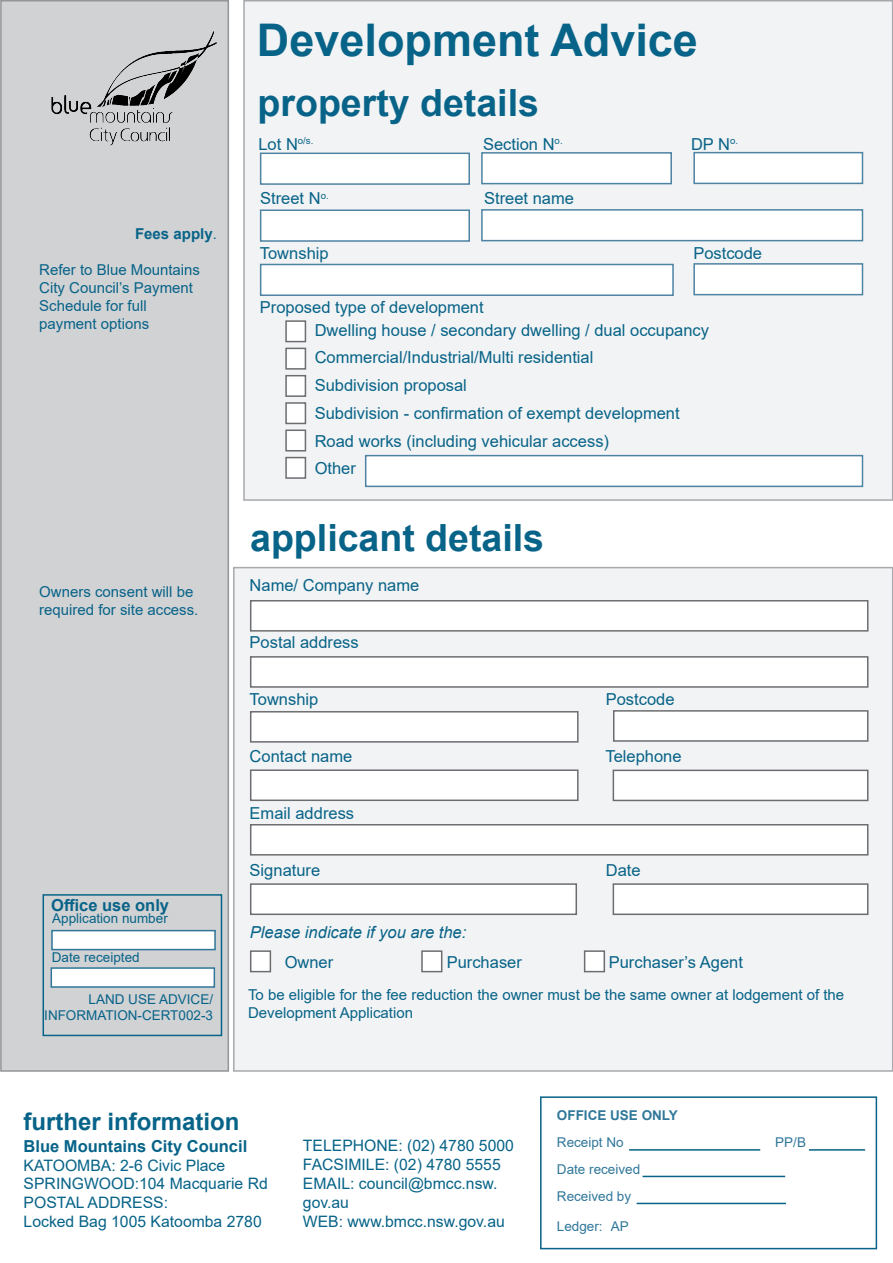
<style>
.page{position:relative;width:893px;height:1263px;background:#fff}
.page>*{position:absolute;margin:0;border:0;box-sizing:border-box;transform-origin:0 0}
.Headline{font:700 45px "Arial";color:#076388}
.HEADLINE{font:700 37.5px "Arial";color:#076388}
.Body_text{font:700 24px "Arial";color:#076388}
.BODY_TEXT{font:16.5px "Arial";color:#076388}
.FORM_-_APPLICATION_T{font:16.5px "Arial";color:#076388}
.form{font:16.5px "Arial";color:#076388}
.FORM_-_APPLICATION_T-2{font:italic 16.5px "Arial";color:#076388}
.Body_text-2{font:700 16.5px "Arial";color:#076388}
.Headline-2{font:16.5px "Arial";color:#076388}
.SUBHEAD{font:700 16.5px "Arial";color:#076388}
.Body_text-3{font:15.75px/18.9px "Arial";color:#076388}
.NOTES{font:15px/18px "Arial";color:#076388}
.BODY_TEXT-2{font:15px/18px "Arial";color:#076388}
.NOTES-2{font:700 15px "Arial";color:#076388}
.t1{font:13.5px/16.2px "Arial";color:#076388;text-align:right}
.APPLICATION_TYPES{font:13.5px "Arial";color:#307799}
.APPLICATION_TYPES-2{font:700 13.5px/27px "Arial";color:#307799}
.s1{font-weight:400}
</style>
<div class="page">
<div style="left:1px;top:1px;width:227px;height:1070px;background:#d1d2d4"></div>
<div style="left:0;top:0;width:229px;height:1072px;border:2px solid #939598"></div>
<div style="left:244px;top:1px;width:649px;height:499px;background:#f2f3f4"></div>
<div style="left:243px;top:0;width:650px;height:501px;border:2px solid #a8a9ad"></div>
<div style="left:693px;top:152px;width:170px;height:32px;background:#fff;border:2px solid #4d83a3"></div>
<div style="left:481px;top:209px;width:382px;height:32px;background:#fff;border:2px solid #4d83a3"></div>
<div style="left:260px;top:264px;width:414px;height:32px;background:#fff;border:2px solid #4d83a3"></div>
<div style="left:260px;top:153px;width:210px;height:32px;background:#fff;border:2px solid #4d83a3"></div>
<div style="left:481px;top:152px;width:191px;height:32px;background:#fff;border:2px solid #4d83a3"></div>
<div style="left:693px;top:263px;width:170px;height:32px;background:#fff;border:2px solid #4d83a3"></div>
<div style="left:260px;top:209px;width:210px;height:33px;background:#fff;border:2px solid #4d83a3"></div>
<div style="left:540px;top:1096px;width:337px;height:153px;border:2px solid #076388"></div>
<hr style="left:629px;top:1149px;width:131px;height:2px;background:#076388">
<hr style="left:809px;top:1149px;width:56px;height:2px;background:#076388">
<hr style="left:643px;top:1176px;width:142px;height:1px;background:#076388">
<hr style="left:637px;top:1203px;width:149px;height:1px;background:#076388">
<img style="left:97px;top:31px;width:120px;height:76px">
<div style="left:51px;top:930px;width:165px;height:20px;background:#fff;border:2px solid #307799"></div>
<div style="left:43px;top:894px;width:179px;height:142px;border:2px solid #076388"></div>
<div style="left:51px;top:967px;width:164px;height:21px;background:#fff;border:2px solid #307799"></div>
<div style="left:285px;top:320px;width:21px;height:22px;background:#fff;border:2px solid #6c6d70"></div>
<div style="left:285px;top:348px;width:21px;height:22px;background:#fff;border:2px solid #6c6d70"></div>
<div style="left:285px;top:375px;width:21px;height:22px;background:#fff;border:2px solid #6c6d70"></div>
<div style="left:285px;top:402px;width:21px;height:22px;background:#fff;border:2px solid #6c6d70"></div>
<div style="left:285px;top:429px;width:21px;height:22px;background:#fff;border:2px solid #6c6d70"></div>
<div style="left:285px;top:457px;width:21px;height:22px;background:#fff;border:2px solid #6c6d70"></div>
<div style="left:365px;top:455px;width:498px;height:32px;background:#fff;border:2px solid #4d83a3"></div>
<div style="left:234px;top:568px;width:659px;height:503px;background:#f2f3f4"></div>
<div style="left:233px;top:567px;width:660px;height:505px;border:2px solid #a8a9ad"></div>
<div style="left:250px;top:883px;width:327px;height:32px;background:#fff;border:2px solid #6c6d70"></div>
<div style="left:250px;top:656px;width:618px;height:32px;background:#fff;border:2px solid #6c6d70"></div>
<div style="left:250px;top:600px;width:618px;height:32px;background:#fff;border:2px solid #6c6d70"></div>
<div style="left:250px;top:769px;width:329px;height:32px;background:#fff;border:2px solid #6c6d70"></div>
<div style="left:250px;top:824px;width:618px;height:31px;background:#fff;border:2px solid #6c6d70"></div>
<div style="left:250px;top:711px;width:329px;height:32px;background:#fff;border:2px solid #6c6d70"></div>
<div style="left:613px;top:710px;width:255px;height:32px;background:#fff;border:2px solid #6c6d70"></div>
<div style="left:613px;top:770px;width:255px;height:31px;background:#fff;border:2px solid #6c6d70"></div>
<div style="left:613px;top:883px;width:255px;height:32px;background:#fff;border:2px solid #6c6d70"></div>
<div style="left:250px;top:950px;width:21px;height:22px;background:#fff;border:2px solid #6c6d70"></div>
<div style="left:584px;top:950px;width:21px;height:22px;background:#fff;border:2px solid #6c6d70"></div>
<div style="left:421px;top:950px;width:21px;height:22px;background:#fff;border:2px solid #6c6d70"></div>
<p class="Headline" style="left:257px;top:8px;width:442px">Development Advice</p>
<p class="HEADLINE" style="left:258px;top:76px;width:283px">property details</p>
<p class="Headline-2" style="left:258px;top:132px;width:56px">Lot N<sup>o/s.</sup></p>
<p class="Headline-2" style="left:483px;top:132px;width:81px">Section N<sup>o.</sup></p>
<p class="Headline-2" style="left:691px;top:132px;width:49px">DP N<sup>o.</sup></p>
<p class="NOTES-2" style="left:135px;top:223px;width:83px">Fees apply<span class="s1">.</span></p>
<p class="BODY_TEXT-2" style="left:39px;top:260px;width:162px">Refer to Blue Mountains<br>City Council’s Payment<br>Schedule for full payment options</p>
<p class="NOTES" style="left:39px;top:583px;width:161px">Owners consent will be required for site access.</p>
<p class="SUBHEAD" style="left:51px;top:893px;width:119px">Office use only</p>
<p class="t1" style="left:52px;top:910px;width:117px">Application number</p>
<p class="t1" style="left:52px;top:949px;width:89px">Date receipted</p>
<p class="t1" style="left:44px;top:991px;width:170px">LAND USE ADVICE/<br>INFORMATION-CERT002-3</p>
<p class="form" style="left:260px;top:187px;width:70px">Street N<sup>o.</sup></p>
<p class="form" style="left:484px;top:187px;width:91px">Street name</p>
<p class="form" style="left:260px;top:241px;width:70px">Township</p>
<p class="form" style="left:693px;top:241px;width:70px">Postcode</p>
<p class="form" style="left:260px;top:296px;width:225px">Proposed type of development</p>
<p class="BODY_TEXT" style="left:315px;top:318px;width:396px">Dwelling house / secondary dwelling / dual occupancy</p>
<p class="BODY_TEXT" style="left:315px;top:346px;width:280px">Commercial/Industrial/Multi residential</p>
<p class="BODY_TEXT" style="left:315px;top:374px;width:154px">Subdivision proposal</p>
<p class="BODY_TEXT" style="left:315px;top:402px;width:366px">Subdivision - confirmation of exempt development</p>
<p class="BODY_TEXT" style="left:315px;top:429px;width:296px">Road works (including vehicular access)</p>
<p class="BODY_TEXT" style="left:315px;top:457px;width:43px">Other</p>
<p class="HEADLINE" style="left:250px;top:511px;width:295px">applicant details</p>
<p class="FORM_-_APPLICATION_T" style="left:250px;top:574px;width:171px">Name/ Company name</p>
<p class="FORM_-_APPLICATION_T" style="left:250px;top:631px;width:111px">Postal address</p>
<p class="FORM_-_APPLICATION_T" style="left:250px;top:688px;width:70px">Township</p>
<p class="FORM_-_APPLICATION_T" style="left:606px;top:688px;width:70px">Postcode</p>
<p class="FORM_-_APPLICATION_T" style="left:250px;top:745px;width:104px">Contact name</p>
<p class="FORM_-_APPLICATION_T" style="left:605px;top:745px;width:78px">Telephone</p>
<p class="FORM_-_APPLICATION_T" style="left:250px;top:802px;width:106px">Email address</p>
<p class="FORM_-_APPLICATION_T" style="left:250px;top:859px;width:72px">Signature</p>
<p class="FORM_-_APPLICATION_T" style="left:606px;top:859px;width:36px">Date</p>
<p class="FORM_-_APPLICATION_T-2" style="left:250px;top:921px;width:218px">Please indicate if you are the:</p>
<p class="FORM_-_APPLICATION_T" style="left:285px;top:951px;width:50px">Owner</p>
<p class="FORM_-_APPLICATION_T" style="left:447px;top:951px;width:77px">Purchaser</p>
<p class="FORM_-_APPLICATION_T" style="left:609px;top:951px;width:136px">Purchaser’s Agent</p>
<p class="NOTES" style="left:248px;top:985px;width:598px">To be eligible for the fee reduction the owner must be the same owner at lodgement of the<br>Development Application</p>
<p class="Body_text" style="left:24px;top:1105px;width:217px">further information</p>
<p class="Body_text-2" style="left:24px;top:1134px;width:225px">Blue Mountains City Council</p>
<p class="Body_text-3" style="left:24px;top:1155px;width:246px">KATOOMBA: 2-6 Civic Place<br>SPRINGWOOD:104 Macquarie Rd</p>
<p class="Body_text-3" style="left:24px;top:1193px;width:146px">POSTAL ADDRESS:</p>
<p class="Body_text-3" style="left:24px;top:1212px;width:240px">Locked Bag 1005 Katoomba 2780</p>
<p class="Body_text-3" style="left:303px;top:1136px;width:212px">TELEPHONE: (02) 4780 5000<br>FACSIMILE: (02) 4780 5555<br>EMAIL: council@bmcc.nsw. gov.au</p>
<p class="Body_text-3" style="left:303px;top:1211px;width:203px">WEB: www.bmcc.nsw.gov.au</p>
<p class="APPLICATION_TYPES-2" style="left:557px;top:1102px;width:123px">OFFICE USE ONLY<br><span class="s1">Receipt No</span></p>
<p class="APPLICATION_TYPES" style="left:557px;top:1160px;width:85px">Date received</p>
<p class="APPLICATION_TYPES" style="left:557px;top:1187px;width:76px">Received by</p>
<p class="APPLICATION_TYPES" style="left:557px;top:1216px;width:74px">Ledger: AP</p>
<p class="APPLICATION_TYPES" style="left:775px;top:1133px;width:32px">PP/B</p>
</div>
